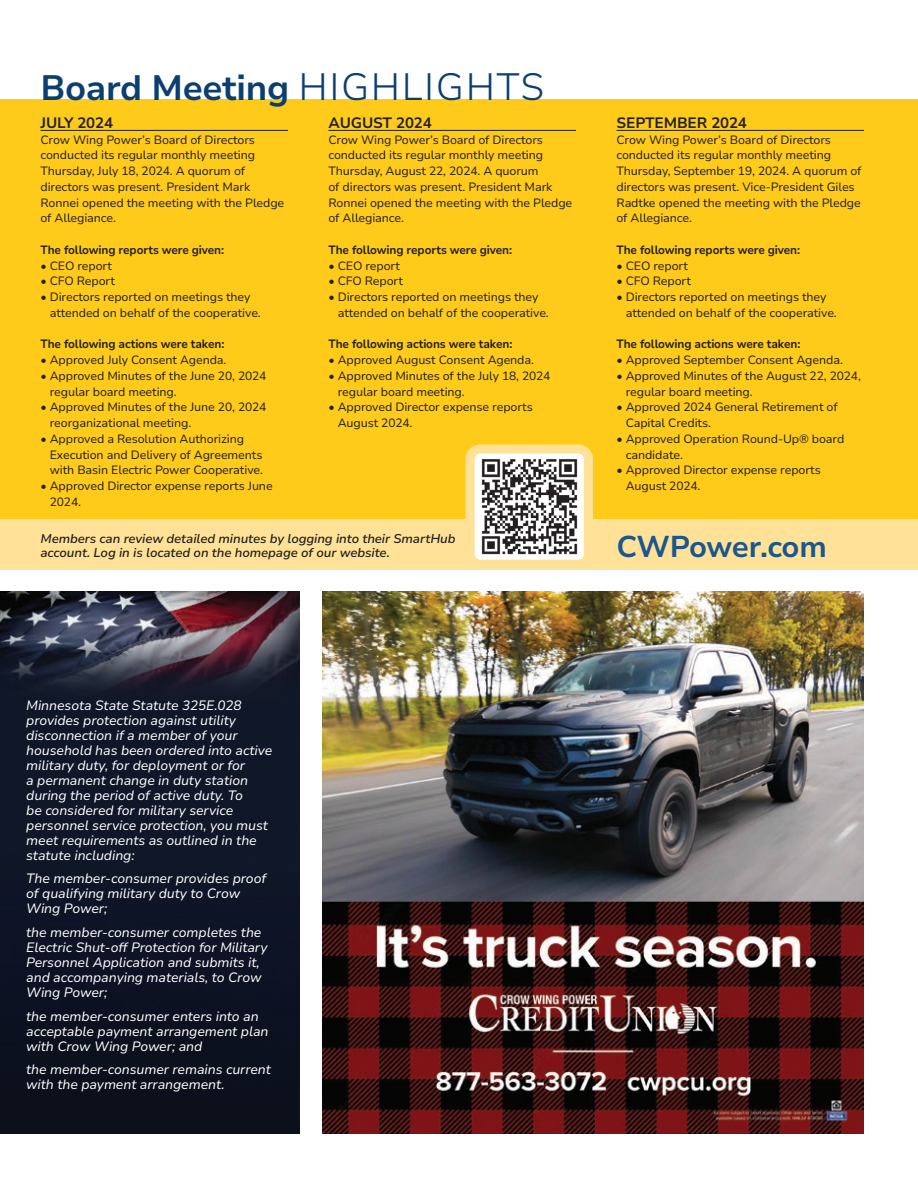
<style>
.page{position:relative;width:918px;height:1188px;background:#fff}
.page>*{position:absolute;margin:0;border:0;box-sizing:border-box;transform-origin:0 0}
.t1{font:700 35.25px "Nunito Sans 10 pt";letter-spacing:-.01em;color:#0b3e71}
.t2{font:700 30px "Nunito Sans 10 pt";letter-spacing:-.02em;color:#1b568d}
.t3{font:700 15px "Nunito Sans 10 pt";letter-spacing:-.01em;color:#231f20}
.t4{font:italic 13.5px/15px "Nunito Sans 10 pt";letter-spacing:-.01em;color:#fff}
.t5{font:italic 600 12.75px/14.2px "Nunito Sans 10 pt";letter-spacing:-.01em;color:#231f20}
.t6{font:12px/15.8px "Nunito Sans 10 pt";letter-spacing:-.01em;color:#231f20}
.t7{font:700 12px "Nunito Sans 10 pt";letter-spacing:-.01em;color:#231f20;scale:.95 1}
.s1{font-weight:300;font-size:37.95px}
</style>
<div class="page">
<img style="left:0;top:592px;width:300px;height:541px">
<div style="left:0;top:100px;width:918px;height:430px;background:#fecb1b"></div>
<div style="left:0;top:519px;width:918px;height:50px;background:#ffe297"></div>
<img style="left:477px;top:455px;width:105px;height:104px">
<div style="left:466px;top:445px;width:127px;height:124px;border:9px solid #ffe297;border-radius:10px"></div>
<hr style="left:40px;top:130px;width:248px;height:1px;background:#231f20">
<hr style="left:328px;top:130px;width:248px;height:1px;background:#231f20">
<hr style="left:616px;top:130px;width:248px;height:1px;background:#231f20">
<img style="left:323px;top:592px;width:541px;height:541px">
<h1 class="t1" style="left:40px;top:62px;width:505px">Board Meeting <span class="s1">HIGHLIGHTS</span></h1>
<p class="t3" style="left:40px;top:112px;width:74px">JULY 2024</p>
<p class="t6" style="left:40px;top:131px;width:245px">Crow Wing Power’s Board of Directors conducted its regular monthly meeting Thursday, July 18, 2024. A quorum of directors was present. President Mark Ronnei opened the meeting with the Pledge of Allegiance.</p>
<p class="t7" style="left:40px;top:241px;width:195px">The following reports were given:</p>
<p class="t6" style="left:40px;top:257px;width:73px">• CEO report</p>
<p class="t6" style="left:40px;top:273px;width:76px">• CFO Report</p>
<p class="t6" style="left:50px;top:289px;width:213px;text-indent:-9px">• Directors reported on meetings they attended on behalf of the cooperative.</p>
<p class="t7" style="left:40px;top:336px;width:195px">The following actions were taken:</p>
<p class="t6" style="left:40px;top:352px;width:188px">• Approved July Consent Agenda.</p>
<p class="t6" style="left:50px;top:367px;width:218px;text-indent:-9px">• Approved Minutes of the June 20, 2024 regular board meeting.</p>
<p class="t6" style="left:50px;top:399px;width:218px;text-indent:-9px">• Approved Minutes of the June 20, 2024 reorganizational meeting.</p>
<p class="t6" style="left:50px;top:430px;width:215px;text-indent:-9px">• Approved a Resolution Authorizing<br>Execution and Delivery of Agreements with Basin Electric Power Cooperative.</p>
<p class="t6" style="left:50px;top:478px;width:224px;text-indent:-9px">• Approved Director expense reports June<br>2024.</p>
<p class="t3" style="left:328px;top:112px;width:105px">AUGUST 2024</p>
<p class="t6" style="left:328px;top:131px;width:245px">Crow Wing Power’s Board of Directors conducted its regular monthly meeting Thursday, August 22, 2024. A quorum<br>of directors was present. President Mark Ronnei opened the meeting with the Pledge of Allegiance.</p>
<p class="t7" style="left:328px;top:241px;width:195px">The following reports were given:</p>
<p class="t6" style="left:328px;top:257px;width:73px">• CEO report</p>
<p class="t6" style="left:328px;top:273px;width:76px">• CFO Report</p>
<p class="t6" style="left:338px;top:289px;width:213px;text-indent:-9px">• Directors reported on meetings they attended on behalf of the cooperative.</p>
<p class="t7" style="left:328px;top:336px;width:195px">The following actions were taken:</p>
<p class="t6" style="left:328px;top:352px;width:207px">• Approved August Consent Agenda.</p>
<p class="t6" style="left:338px;top:367px;width:214px;text-indent:-9px">• Approved Minutes of the July 18, 2024 regular board meeting.</p>
<p class="t6" style="left:338px;top:399px;width:197px;text-indent:-9px">• Approved Director expense reports<br>August 2024.</p>
<p class="t5" style="left:40px;top:531px;width:417px">Members can review detailed minutes by logging into their SmartHub account. Log in is located on the homepage of our website.</p>
<p class="t3" style="left:616px;top:112px;width:132px">SEPTEMBER 2024</p>
<p class="t6" style="left:616px;top:131px;width:247px">Crow Wing Power’s Board of Directors conducted its regular monthly meeting Thursday, September 19, 2024. A quorum of directors was present. Vice-President Giles Radtke opened the meeting with the Pledge of Allegiance.</p>
<p class="t7" style="left:616px;top:241px;width:195px">The following reports were given:</p>
<p class="t6" style="left:616px;top:257px;width:73px">• CEO report</p>
<p class="t6" style="left:616px;top:273px;width:76px">• CFO Report</p>
<p class="t6" style="left:626px;top:289px;width:213px;text-indent:-9px">• Directors reported on meetings they attended on behalf of the cooperative.</p>
<p class="t7" style="left:616px;top:336px;width:195px">The following actions were taken:</p>
<p class="t6" style="left:616px;top:352px;width:228px">• Approved September Consent Agenda.</p>
<p class="t6" style="left:626px;top:367px;width:237px;text-indent:-9px">• Approved Minutes of the August 22, 2024, regular board meeting.</p>
<p class="t6" style="left:626px;top:399px;width:213px;text-indent:-9px">• Approved 2024 General Retirement of<br>Capital Credits.</p>
<p class="t6" style="left:626px;top:430px;width:220px;text-indent:-9px">• Approved Operation Round-Up® board candidate.</p>
<p class="t6" style="left:626px;top:462px;width:197px;text-indent:-9px">• Approved Director expense reports<br>August 2024.</p>
<h2 class="t2" style="left:616px;top:526px;width:212px">CWPower.com</h2>
<p class="t4" style="left:26px;top:697px;width:248px">Minnesota State Statute 325E.028 provides protection against utility disconnection if a member of your household has been ordered into active military duty, for deployment or for<br>a permanent change in duty station during the period of active duty. To<br>be considered for military service personnel service protection, you must meet requirements as outlined in the statute including:</p>
<p class="t4" style="left:26px;top:871px;width:242px">The member-consumer provides proof of qualifying military duty to Crow<br>Wing Power;</p>
<p class="t4" style="left:26px;top:924px;width:243px">the member-consumer completes the Electric Shut-off Protection for Military Personnel Application and submits it, and accompanying materials, to Crow Wing Power;</p>
<p class="t4" style="left:26px;top:1008px;width:244px">the member-consumer enters into an acceptable payment arrangement plan with Crow Wing Power; and</p>
<p class="t4" style="left:26px;top:1062px;width:246px">the member-consumer remains current with the payment arrangement.</p>
</div>
